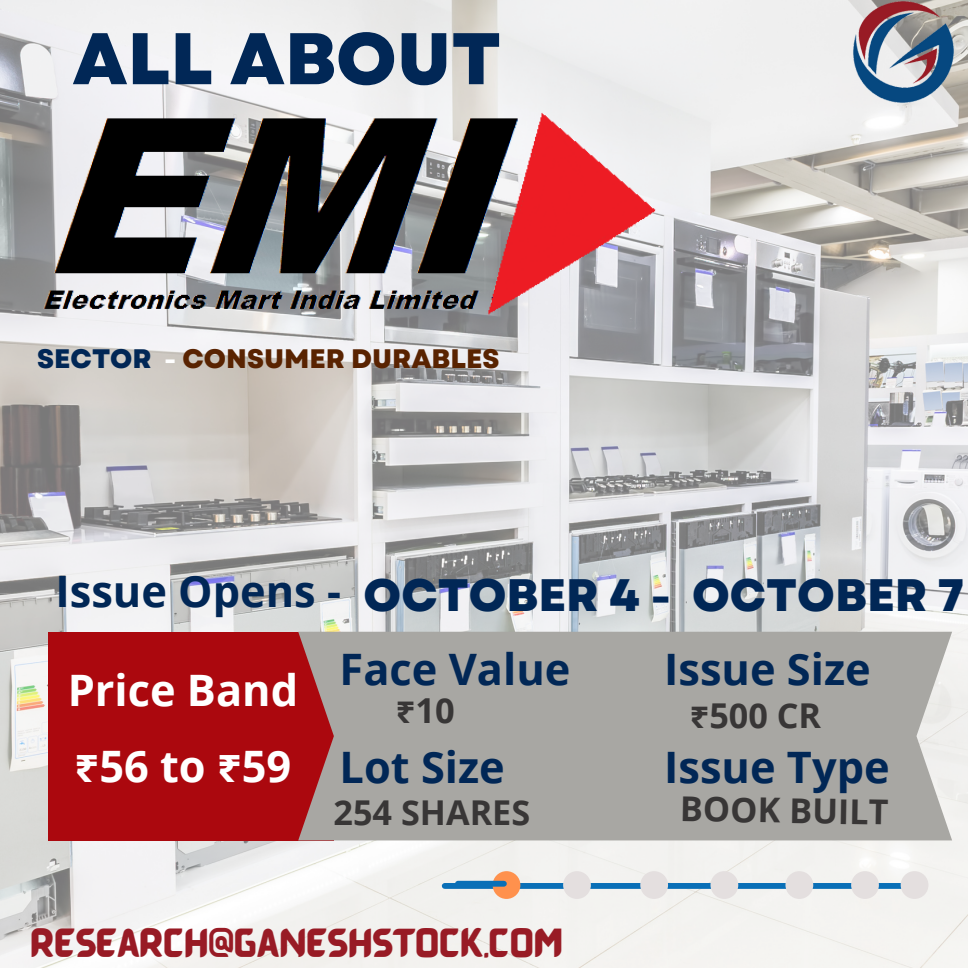
<style>
.page{position:relative;width:968px;height:968px;background:#fff}
.page>*{position:absolute;margin:0;border:0;box-sizing:border-box;transform-origin:0 0}
.t1{font:800 72.9px "Garet";color:#012756}
.t2{font:800 45.4px "Garet";color:#012756}
.t3{font:700 43.3px "Open Sans";color:#012756}
.t4{font:700 43.3px/75.8px "Open Sans";color:#fff}
.t5{font:700 34.4px "Open Sans";color:#383636}
.t6{font:700 34.2px "Open Sans";color:#383636}
.t7{font:30.1px "BARABARA Regular";color:#981b25}
.t8{font:800 26.7px "Garet";color:#592301}
.s1{color:#012756}
.s2{color:#fff}
.s3{font-family:"Open Sans";font-weight:700;font-size:43.3px}
.s4{font-family:"Noto Sans Gurmukhi"}
</style>
<div class="page">
<img style="left:0;top:0;width:968px;height:967px">
<img style="left:851px;top:0;width:104px;height:105px;border-radius:50%">
<div style="left:445px;top:883px;width:455px;height:5px;background:#096fb7"></div>
<div style="left:640px;top:871px;width:28px;height:27px;background:#e4dfdf;border-radius:50%"></div>
<div style="left:563px;top:871px;width:28px;height:27px;background:#e4dfdf;border-radius:50%"></div>
<div style="left:492px;top:871px;width:28px;height:27px;background:#ff914d;border-radius:50%"></div>
<div style="left:710px;top:871px;width:28px;height:27px;background:#e4dfdf;border-radius:50%"></div>
<div style="left:785px;top:871px;width:28px;height:27px;background:#e4dfdf;border-radius:50%"></div>
<div style="left:851px;top:871px;width:27px;height:27px;background:#e4dfdf;border-radius:50%"></div>
<div style="left:458px;top:880px;width:46px;height:6px;background:#096fb7"></div>
<div style="left:49px;top:631px;width:285px;height:209px;background:#ab080e"></div>
<div style="left:298px;top:631px;width:654px;height:209px;background:#a8a7a3"></div>
<div style="left:900px;top:871px;width:28px;height:27px;background:#e4dfdf;border-radius:50%"></div>
<img style="left:29px;top:98px;width:635px;height:228px">
<h1 class="t1" style="left:72px;top:6px;width:430px">ALL ABOUT</h1>
<p class="t8" style="left:37px;top:340px;width:464px"><span class="s1">SECTOR</span> <span class="s2">-</span> CONSUMER DURABLES</p>
<p class="t2" style="left:55px;top:562px;width:910px"><span class="s3">Issue Opens -</span> OCTOBER 4 - OCTOBER 7</p>
<p class="t4" style="left:68px;top:651px;width:232px">Price Band <span class="s4">₹</span>56 to <span class="s4">₹</span>59</p>
<p class="t3" style="left:339px;top:639px;width:232px">Face Value</p>
<p class="t5" style="left:396px;top:686px;width:60px"><span class="s4">₹</span>10</p>
<p class="t3" style="left:339px;top:736px;width:167px">Lot Size</p>
<p class="t6" style="left:333px;top:788px;width:198px">254 SHARES</p>
<p class="t7" style="left:31px;top:922px;width:534px">RESEARCH@GANESHSTOCK.COM</p>
<p class="t3" style="left:664px;top:639px;width:208px">Issue Size</p>
<p class="t6" style="left:689px;top:691px;width:133px"><span class="s4">₹</span>500 CR</p>
<p class="t3" style="left:664px;top:736px;width:227px">Issue Type</p>
<p class="t6" style="left:680px;top:784px;width:210px;rotate:1deg">BOOK BUILT</p>
</div>
